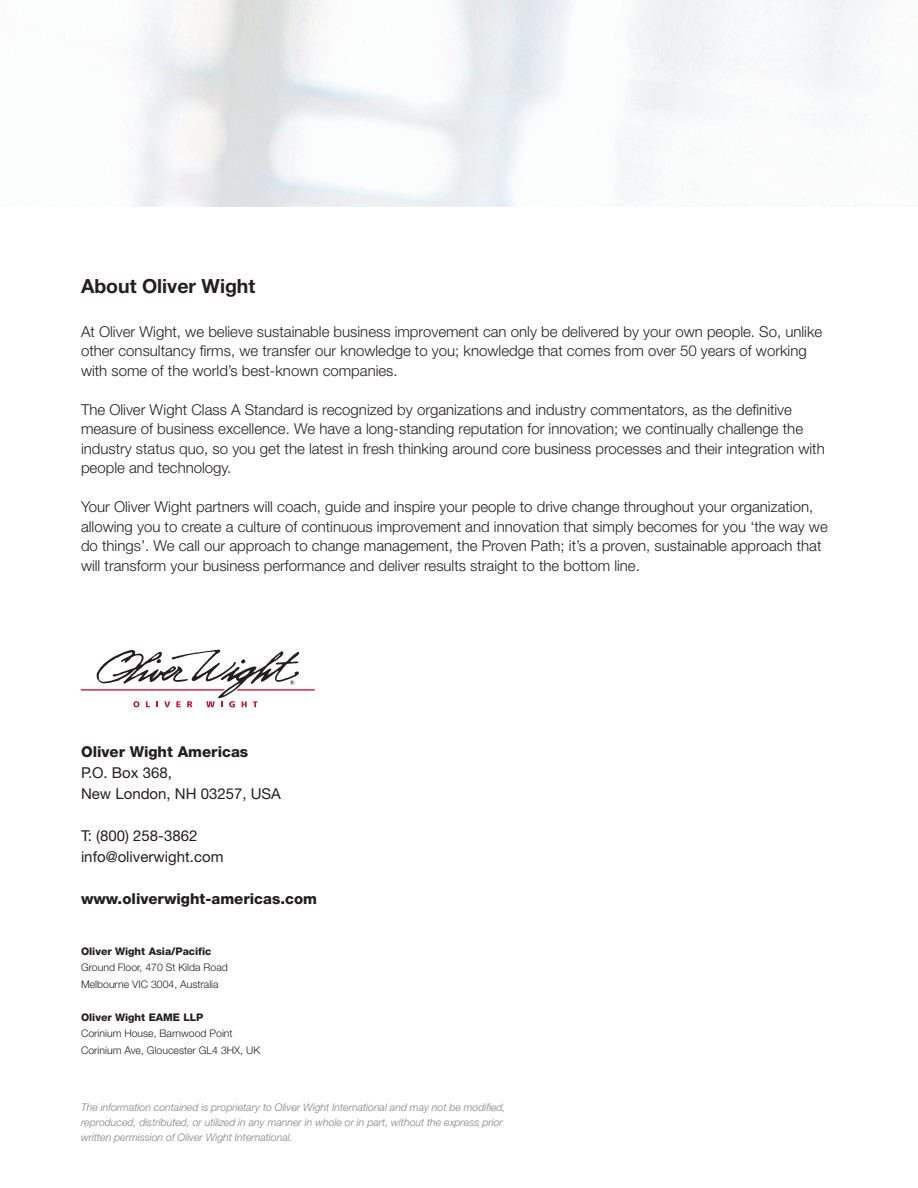
<style>
.page{position:relative;width:918px;height:1188px;background:#fff}
.page>*{position:absolute;margin:0;border:0;box-sizing:border-box;transform-origin:0 0}
.titles{font:700 19.5px "Helvetica Neue LT Std";color:#231f20}
.body{font:300 15px/19.5px "Helvetica Neue LT Std";color:#231f20}
.titles-2{font:300 15px/19.5px "Helvetica Neue LT Std";color:#231f20}
.t1{font:15px "Helvetica Neue LT Std";color:#231f20}
.t2{font:800 15px "Helvetica Neue";color:#231f20}
.t3{font:italic 300 10.5px "Helvetica Neue";color:#808285}
.t4{font:300 10.5px/16.5px "Helvetica Neue LT Std";color:#231f20}
.t5{font:800 10.5px "Helvetica Neue";color:#231f20}
</style>
<div class="page">
<svg style="left:81px;top:650px;width:234px;height:57px"></svg>
<p class="titles" style="left:81px;top:274px;width:176px">About Oliver Wight</p>
<p class="titles-2" style="left:81px;top:321px;width:743px">At Oliver Wight, we believe sustainable business improvement can only be delivered by your own people. So, unlike other consultancy firms, we transfer our knowledge to you; knowledge that comes from over 50 years of working with some of the world’s best-known companies.</p>
<p class="body" style="left:81px;top:399px;width:745px">The Oliver Wight Class A Standard is recognized by organizations and industry commentators, as the definitive measure of business excellence. We have a long-standing reputation for innovation; we continually challenge the industry status quo, so you get the latest in fresh thinking around core business processes and their integration with people and technology.</p>
<p class="body" style="left:81px;top:497px;width:748px">Your Oliver Wight partners will coach, guide and inspire your people to drive change throughout your organization, allowing you to create a culture of continuous improvement and innovation that simply becomes for you ‘the way we do things’. We call our approach to change management, the Proven Path; it’s a proven, sustainable approach that will transform your business performance and deliver results straight to the bottom line.</p>
<p class="t2" style="left:81px;top:743px;width:169px">Oliver Wight Americas</p>
<p class="t1" style="left:81px;top:764px;width:92px">P.O. Box 368,</p>
<p class="t1" style="left:81px;top:785px;width:202px">New London, NH 03257, USA</p>
<p class="t1" style="left:81px;top:827px;width:118px">T: (800) 258-3862</p>
<p class="t1" style="left:81px;top:848px;width:144px">info@oliverwight.com</p>
<p class="t2" style="left:81px;top:890px;width:238px">www.oliverwight-americas.com</p>
<p class="t5" style="left:81px;top:945px;width:132px">Oliver Wight Asia/Pacific</p>
<p class="t4" style="left:81px;top:959px;width:148px">Ground Floor, 470 St Kilda Road<br>Melbourne VIC 3004, Australia</p>
<p class="t5" style="left:81px;top:1011px;width:124px">Oliver Wight EAME LLP</p>
<p class="t4" style="left:81px;top:1025px;width:181px">Corinium House, Barnwood Point<br>Corinium Ave, Gloucester GL4 3HX, UK</p>
<p class="t3" style="left:81px;top:1101px;width:426px">The information contained is proprietary to Oliver Wight International and may not be modified,</p>
<p class="t3" style="left:81px;top:1116px;width:423px">reproduced, distributed, or utilized in any manner in whole or in part, without the express prior</p>
<p class="t3" style="left:81px;top:1131px;width:213px">written permission of Oliver Wight International.</p>
</div>
